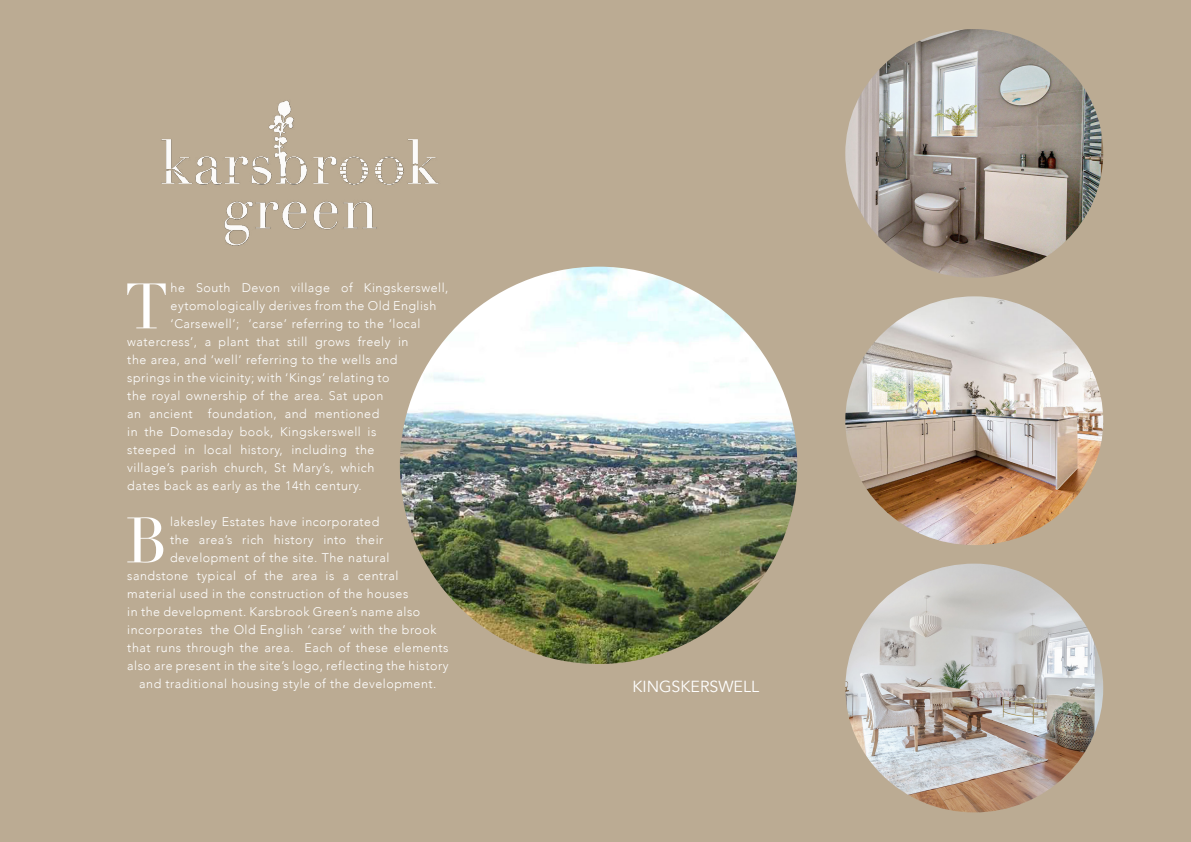
<style>
.page{position:relative;width:1191px;height:842px;background:#bbab93}
.page>*{position:absolute;margin:0;border:0;box-sizing:border-box;transform-origin:0 0}
.t1{font:63.1px "Didot";color:#fff}
.t2{font:16px "Avenir";color:#fff}
.t3{font:300 12.5px "Avenir";letter-spacing:.04em;color:#fff}
</style>
<div class="page">
<img style="left:400px;top:267px;width:397px;height:397px;border-radius:199px">
<img style="left:845px;top:29px;width:258px;height:248px">
<img style="left:845px;top:564px;width:258px;height:248px">
<img style="left:845px;top:296px;width:258px;height:249px">
<img style="left:161px;top:100px;width:278px;height:146px">
<h1 class="t1" style="left:125px;top:282px;width:45px">T</h1>
<p class="t3" style="left:171px;top:281px;width:279px">he South Devon village of Kingskerswell,</p>
<p class="t3" style="left:171px;top:301px;width:267px">eytomologically derives from the Old English</p>
<p class="t3" style="left:171px;top:319px;width:251px">‘Carsewell’; ‘carse’ referring to the ‘local</p>
<p class="t3" style="left:127px;top:337px;width:283px">watercress’, a plant that still grows freely in</p>
<p class="t3" style="left:127px;top:355px;width:272px">the area, and ‘well’ referring to the wells and</p>
<p class="t3" style="left:127px;top:373px;width:264px">springs in the vicinity; with ‘Kings’ relating to</p>
<p class="t3" style="left:127px;top:389px;width:258px">the royal ownership of the area. Sat upon</p>
<p class="t3" style="left:127px;top:409px;width:253px">an ancient foundation, and mentioned</p>
<p class="t3" style="left:127px;top:427px;width:251px">in the Domesday book, Kingskerswell is</p>
<p class="t3" style="left:127px;top:445px;width:249px">steeped in local history, including the</p>
<p class="t3" style="left:127px;top:463px;width:249px">village’s parish church, St Mary’s, which</p>
<p class="t3" style="left:127px;top:481px;width:236px">dates back as early as the 14th century.</p>
<h1 class="t1" style="left:125px;top:516px;width:44px">B</h1>
<p class="t3" style="left:170px;top:517px;width:211px">lakesley Estates have incorporated</p>
<p class="t3" style="left:170px;top:535px;width:215px">the area’s rich history into their</p>
<p class="t3" style="left:170px;top:553px;width:221px">development of the site. The natural</p>
<p class="t3" style="left:127px;top:571px;width:273px">sandstone typical of the area is a central</p>
<p class="t3" style="left:127px;top:589px;width:282px">material used in the construction of the houses</p>
<p class="t3" style="left:127px;top:607px;width:294px">in the development. Karsbrook Green’s name also</p>
<p class="t3" style="left:127px;top:625px;width:310px">incorporates the Old English ‘carse’ with the brook</p>
<p class="t3" style="left:127px;top:643px;width:323px">that runs through the area. Each of these elements</p>
<p class="t3" style="left:127px;top:661px;width:323px">also are present in the site’s logo, reflecting the history</p>
<p class="t3" style="left:139px;top:679px;width:299px">and traditional housing style of the development.</p>
<p class="t2" style="left:632px;top:680px;width:128px">KINGSKERSWELL</p>
</div>
